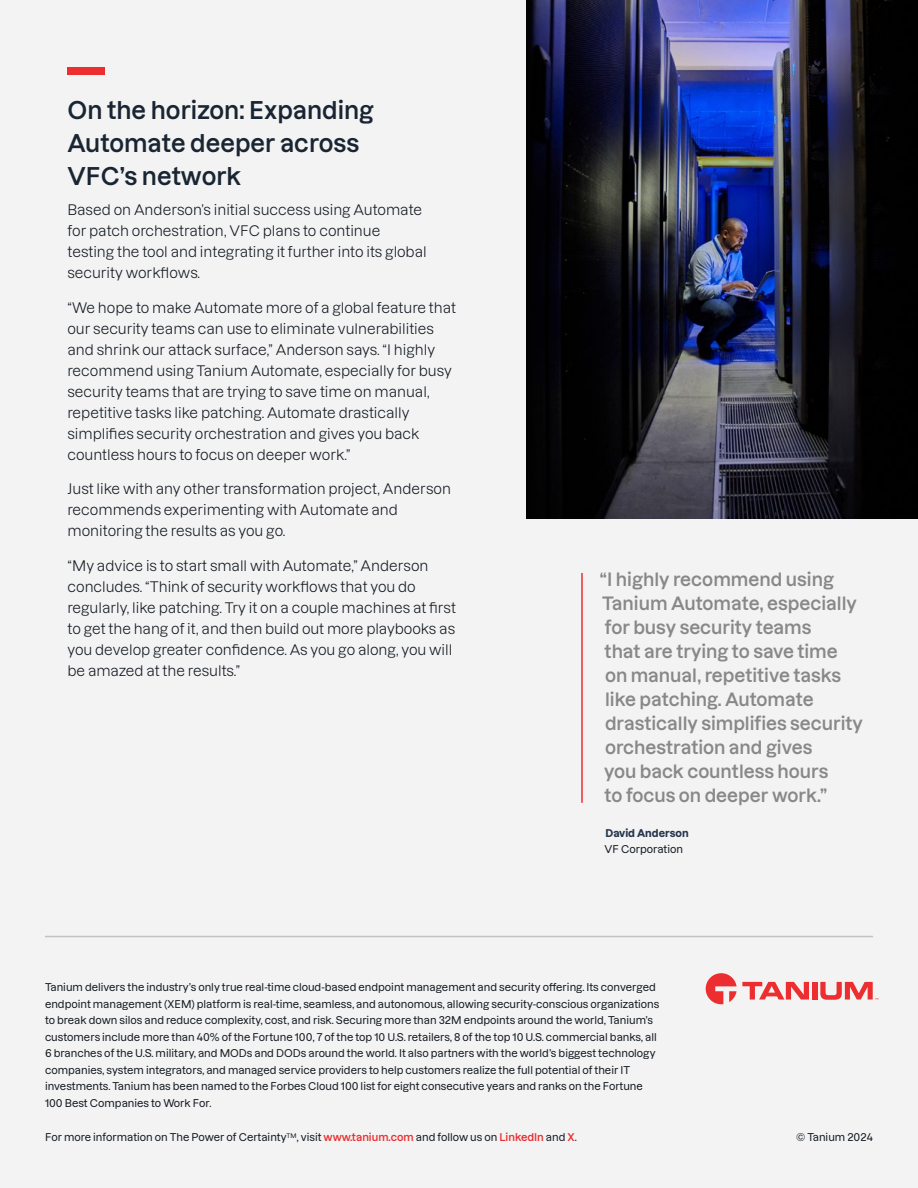
<style>
.page{position:relative;width:918px;height:1188px;background:#f3f3f3}
.page>*{position:absolute;margin:0;border:0;box-sizing:border-box;transform-origin:0 0}
.t1{font:600 24px/33px "Dazzed";color:#1a2533}
.t2{font:600 18px/24px "Dazzed";color:#888}
.t3{font:14.25px/21px "Dazzed";color:#121820}
.t4{font:500 10.5px/16.5px "Dazzed";color:#121820}
.t5{font:700 10.5px "Dazzed";color:#26364d}
.s1{font-weight:600;color:#ec2e30}
</style>
<div class="page">
<svg style="left:706px;top:973px;width:103px;height:31px"></svg>
<div style="left:812px;top:982px;width:5px;height:18px;background:#ec2e30"></div>
<svg style="left:820px;top:982px;width:58px;height:18px"></svg>
<hr style="left:45px;top:936px;width:828px;height:1px;background:#c3c3c3">
<img style="left:526px;top:0;width:392px;height:519px">
<div style="left:68px;top:68px;width:37px;height:7px;background:#ec2e30"></div>
<hr style="left:581px;top:573px;width:2px;height:230px;background:#ec2e30">
<h1 class="t1" style="left:68px;top:91px;width:308px">On the horizon: Expanding<br>Automate deeper across<br>VFC’s network</h1>
<p class="t3" style="left:68px;top:198px;width:361px">Based on Anderson’s initial success using Automate for patch orchestration, VFC plans to continue testing the tool and integrating it further into its global security workflows.</p>
<p class="t3" style="left:68px;top:295px;width:390px">“We hope to make Automate more of a global feature that our security teams can use to eliminate vulnerabilities and shrink our attack surface,” Anderson says. “I highly recommend using Tanium Automate, especially for busy security teams that are trying to save time on manual, repetitive tasks like patching. Automate drastically simplifies security orchestration and gives you back countless hours to focus on deeper work.”</p>
<p class="t3" style="left:68px;top:477px;width:385px">Just like with any other transformation project, Anderson recommends experimenting with Automate and monitoring the results as you go.</p>
<p class="t3" style="left:68px;top:553px;width:390px">“My advice is to start small with Automate,” Anderson concludes. “Think of security workflows that you do regularly, like patching. Try it on a couple machines at first to get the hang of it, and then build out more playbooks as you develop greater confidence. As you go along, you will be amazed at the results.”</p>
<p class="t2" style="left:600px;top:566px;width:264px">“I highly recommend using<br>Tanium Automate, especially for busy security teams<br>that are trying to save time<br>on manual, repetitive tasks like patching. Automate drastically simplifies security orchestration and gives<br>you back countless hours<br>to focus on deeper work.”</p>
<p class="t5" style="left:606px;top:824px;width:85px">David Anderson</p>
<p class="t4" style="left:605px;top:840px;width:80px">VF Corporation</p>
<p class="t4" style="left:45px;top:978px;width:616px">Tanium delivers the industry’s only true real-time cloud-based endpoint management and security offering. Its converged endpoint management (XEM) platform is real-time, seamless, and autonomous, allowing security-conscious organizations to break down silos and reduce complexity, cost, and risk. Securing more than 32M endpoints around the world, Tanium’s customers include more than 40% of the Fortune 100, 7 of the top 10 U.S. retailers, 8 of the top 10 U.S. commercial banks, all 6 branches of the U.S. military, and MODs and DODs around the world. It also partners with the world’s biggest technology companies, system integrators, and managed service providers to help customers realize the full potential of their IT investments. Tanium has been named to the Forbes Cloud 100 list for eight consecutive years and ranks on the Fortune 100 Best Companies to Work For.</p>
<p class="t4" style="left:45px;top:1128px;width:533px">For more information on The Power of Certainty<sup>TM</sup>, visit <span class="s1">www.tanium.com</span> and follow us on <span class="s1">LinkedIn</span> and <span class="s1">X</span>.</p>
<p class="t4" style="left:796px;top:1128px;width:78px">© Tanium 2024</p>
</div>
